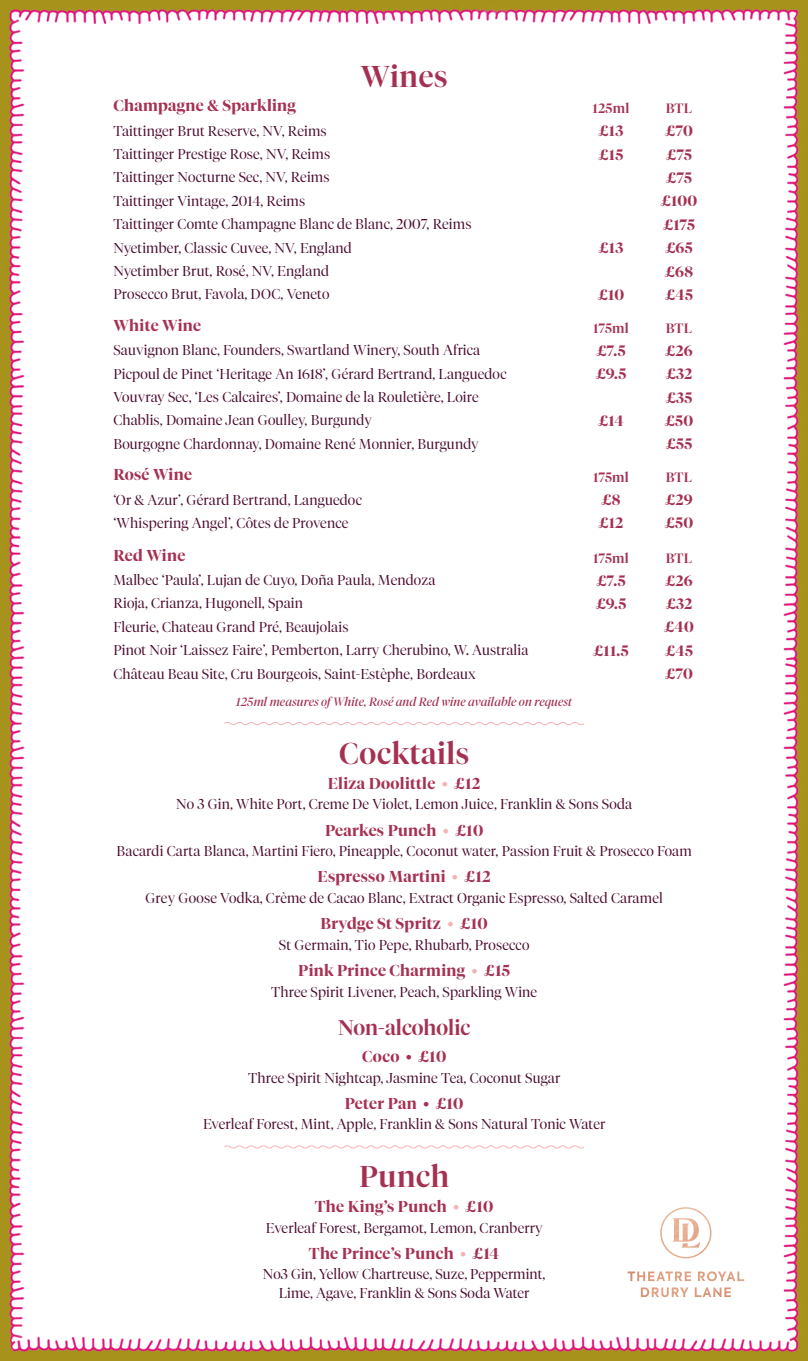
<style>
.page{position:relative;width:808px;height:1361px;background:#fff}
.page>*{position:absolute;margin:0;border:0;box-sizing:border-box;transform-origin:0 0}
.t1{font:500 30px "Tiempos Fine";letter-spacing:.02em;color:#a53152}
.t2{font:500 21px "Tiempos Fine";color:#a53152}
.t3{font:600 15.75px "Tiempos Fine";letter-spacing:.02em;color:#a53152}
.t4{font:600 15px "Tiempos Fine";letter-spacing:.02em;color:#a53152}
.t5{font:300 14.25px/18.5px "Tiempos Fine";letter-spacing:.01em;color:#4b0b2f;text-align:center}
.t6{font:500 13.5px "Tiempos Fine";letter-spacing:.02em;color:#a53152}
.t7{font:italic 12px "Tiempos Fine";letter-spacing:.005em;color:#a53152}
.s1{color:#f6b2b6}
</style>
<div class="page">
<img style="left:0;top:0;width:808px;height:1361px">
<svg style="left:223px;top:1144px;width:362px;height:5px"></svg>
<svg style="left:223px;top:721px;width:362px;height:5px"></svg>
<img style="left:628px;top:1207px;width:116px;height:90px">
<h1 class="t1" style="left:361px;top:58px;width:88px">Wines</h1>
<p class="t3" style="left:113px;top:96px;width:184px">Champagne &amp; Sparkling</p>
<p class="t6" style="left:592px;top:100px;width:38px">125ml</p>
<p class="t6" style="left:666px;top:100px;width:28px">BTL</p>
<p class="t5" style="left:113px;top:121px;width:215px">Taittinger Brut Reserve, NV, Reims</p>
<p class="t4" style="left:599px;top:122px;width:26px">£13</p>
<p class="t4" style="left:665px;top:122px;width:29px">£70</p>
<p class="t5" style="left:113px;top:145px;width:218px">Taittinger Prestige Rose, NV, Reims</p>
<p class="t4" style="left:599px;top:145px;width:26px">£15</p>
<p class="t4" style="left:666px;top:145px;width:27px">£75</p>
<p class="t5" style="left:113px;top:168px;width:218px">Taittinger Nocturne Sec, NV, Reims</p>
<p class="t4" style="left:666px;top:169px;width:27px">£75</p>
<p class="t5" style="left:113px;top:191px;width:193px">Taittinger Vintage, 2014, Reims</p>
<p class="t4" style="left:661px;top:192px;width:38px">£100</p>
<p class="t5" style="left:113px;top:215px;width:360px">Taittinger Comte Champagne Blanc de Blanc, 2007, Reims</p>
<p class="t4" style="left:663px;top:216px;width:33px">£175</p>
<p class="t5" style="left:113px;top:238px;width:240px">Nyetimber, Classic Cuvee, NV, England</p>
<p class="t4" style="left:599px;top:239px;width:26px">£13</p>
<p class="t4" style="left:665px;top:239px;width:29px">£65</p>
<p class="t5" style="left:113px;top:262px;width:217px">Nyetimber Brut, Rosé, NV, England</p>
<p class="t4" style="left:665px;top:262px;width:30px">£68</p>
<p class="t5" style="left:113px;top:285px;width:218px">Prosecco Brut, Favola, DOC, Veneto</p>
<p class="t4" style="left:598px;top:286px;width:28px">£10</p>
<p class="t4" style="left:665px;top:286px;width:29px">£45</p>
<p class="t3" style="left:113px;top:316px;width:89px">White Wine</p>
<p class="t6" style="left:593px;top:320px;width:37px">175ml</p>
<p class="t6" style="left:666px;top:320px;width:28px">BTL</p>
<p class="t5" style="left:113px;top:341px;width:368px">Sauvignon Blanc, Founders, Swartland Winery, South Africa</p>
<p class="t4" style="left:596px;top:341px;width:31px">£7.5</p>
<p class="t4" style="left:665px;top:341px;width:29px">£26</p>
<p class="t5" style="left:113px;top:364px;width:395px">Picpoul de Pinet ‘Heritage An 1618’, Gérard Bertrand, Languedoc</p>
<p class="t4" style="left:596px;top:365px;width:32px">£9.5</p>
<p class="t4" style="left:666px;top:365px;width:28px">£32</p>
<p class="t5" style="left:113px;top:387px;width:367px">Vouvray Sec, ‘Les Calcaires’, Domaine de la Rouletière, Loire</p>
<p class="t4" style="left:666px;top:388px;width:28px">£35</p>
<p class="t5" style="left:113px;top:411px;width:260px">Chablis, Domaine Jean Goulley, Burgundy</p>
<p class="t4" style="left:598px;top:412px;width:27px">£14</p>
<p class="t4" style="left:665px;top:412px;width:30px">£50</p>
<p class="t5" style="left:113px;top:434px;width:367px">Bourgogne Chardonnay, Domaine René Monnier, Burgundy</p>
<p class="t4" style="left:666px;top:435px;width:28px">£55</p>
<p class="t3" style="left:113px;top:465px;width:80px">Rosé Wine</p>
<p class="t6" style="left:593px;top:469px;width:37px">175ml</p>
<p class="t6" style="left:666px;top:469px;width:28px">BTL</p>
<p class="t5" style="left:113px;top:490px;width:250px">‘Or &amp; Azur’, Gérard Bertrand, Languedoc</p>
<p class="t4" style="left:601px;top:491px;width:21px">£8</p>
<p class="t4" style="left:665px;top:491px;width:29px">£29</p>
<p class="t5" style="left:113px;top:513px;width:236px">‘Whispering Angel’, Côtes de Provence</p>
<p class="t4" style="left:598px;top:514px;width:26px">£12</p>
<p class="t4" style="left:665px;top:514px;width:30px">£50</p>
<p class="t3" style="left:113px;top:545px;width:73px">Red Wine</p>
<p class="t6" style="left:593px;top:550px;width:37px">175ml</p>
<p class="t6" style="left:666px;top:550px;width:28px">BTL</p>
<p class="t5" style="left:113px;top:570px;width:323px">Malbec ‘Paula’, Lujan de Cuyo, Doña Paula, Mendoza</p>
<p class="t4" style="left:596px;top:571px;width:31px">£7.5</p>
<p class="t4" style="left:665px;top:571px;width:29px">£26</p>
<p class="t5" style="left:113px;top:594px;width:191px">Rioja, Crianza, Hugonell, Spain</p>
<p class="t4" style="left:596px;top:595px;width:32px">£9.5</p>
<p class="t4" style="left:666px;top:595px;width:28px">£32</p>
<p class="t5" style="left:113px;top:617px;width:237px">Fleurie, Chateau Grand Pré, Beaujolais</p>
<p class="t4" style="left:664px;top:618px;width:31px">£40</p>
<p class="t5" style="left:113px;top:641px;width:416px">Pinot Noir ‘Laissez Faire’, Pemberton, Larry Cherubino, W. Australia</p>
<p class="t4" style="left:593px;top:641px;width:37px">£11.5</p>
<p class="t4" style="left:665px;top:641px;width:29px">£45</p>
<p class="t5" style="left:113px;top:664px;width:364px">Château Beau Site, Cru Bourgeois, Saint-Estèphe, Bordeaux</p>
<p class="t4" style="left:665px;top:665px;width:29px">£70</p>
<p class="t7" style="left:236px;top:694px;width:338px">125ml measures of White, Rosé and Red wine available on request</p>
<h1 class="t1" style="left:339px;top:735px;width:132px">Cocktails</h1>
<p class="t3" style="left:328px;top:774px;width:154px">Eliza Doolittle <span class="s1">•</span> £12</p>
<p class="t5" style="left:176px;top:795px;width:458px">No 3 Gin, White Port, Creme De Violet, Lemon Juice, Franklin &amp; Sons Soda</p>
<p class="t3" style="left:325px;top:820px;width:160px">Pearkes Punch <span class="s1">•</span> £10</p>
<p class="t5" style="left:117px;top:842px;width:577px">Bacardi Carta Blanca, Martini Fiero, Pineapple, Coconut water, Passion Fruit &amp; Prosecco Foam</p>
<p class="t3" style="left:318px;top:867px;width:175px">Espresso Martini <span class="s1">•</span> £12</p>
<p class="t5" style="left:146px;top:888px;width:519px">Grey Goose Vodka, Crème de Cacao Blanc, Extract Organic Espresso, Salted Caramel</p>
<p class="t3" style="left:320px;top:914px;width:169px">Brydge St Spritz <span class="s1">•</span> £10</p>
<p class="t5" style="left:279px;top:935px;width:252px">St Germain, Tio Pepe, Rhubarb, Prosecco</p>
<p class="t3" style="left:298px;top:961px;width:213px">Pink Prince Charming <span class="s1">•</span> £15</p>
<p class="t5" style="left:271px;top:982px;width:268px">Three Spirit Livener, Peach, Sparkling Wine</p>
<h2 class="t2" style="left:338px;top:1015px;width:134px">Non-alcoholic</h2>
<p class="t3" style="left:362px;top:1047px;width:86px">Coco • £10</p>
<p class="t5" style="left:248px;top:1068px;width:314px">Three Spirit Nightcap, Jasmine Tea, Coconut Sugar</p>
<p class="t3" style="left:345px;top:1094px;width:120px">Peter Pan • £10</p>
<p class="t5" style="left:203px;top:1115px;width:404px">Everleaf Forest, Mint, Apple, Franklin &amp; Sons Natural Tonic Water</p>
<h1 class="t1" style="left:359px;top:1158px;width:92px">Punch</h1>
<p class="t3" style="left:315px;top:1197px;width:180px">The King’s Punch <span class="s1">•</span> £10</p>
<p class="t5" style="left:266px;top:1218px;width:278px">Everleaf Forest, Bergamot, Lemon, Cranberry</p>
<p class="t3" style="left:309px;top:1243px;width:192px">The Prince’s Punch <span class="s1">•</span> £14</p>
<p class="t5" style="left:263px;top:1265px;width:284px">No3 Gin, Yellow Chartreuse, Suze, Peppermint,<br>Lime, Agave, Franklin &amp; Sons Soda Water</p>
</div>
